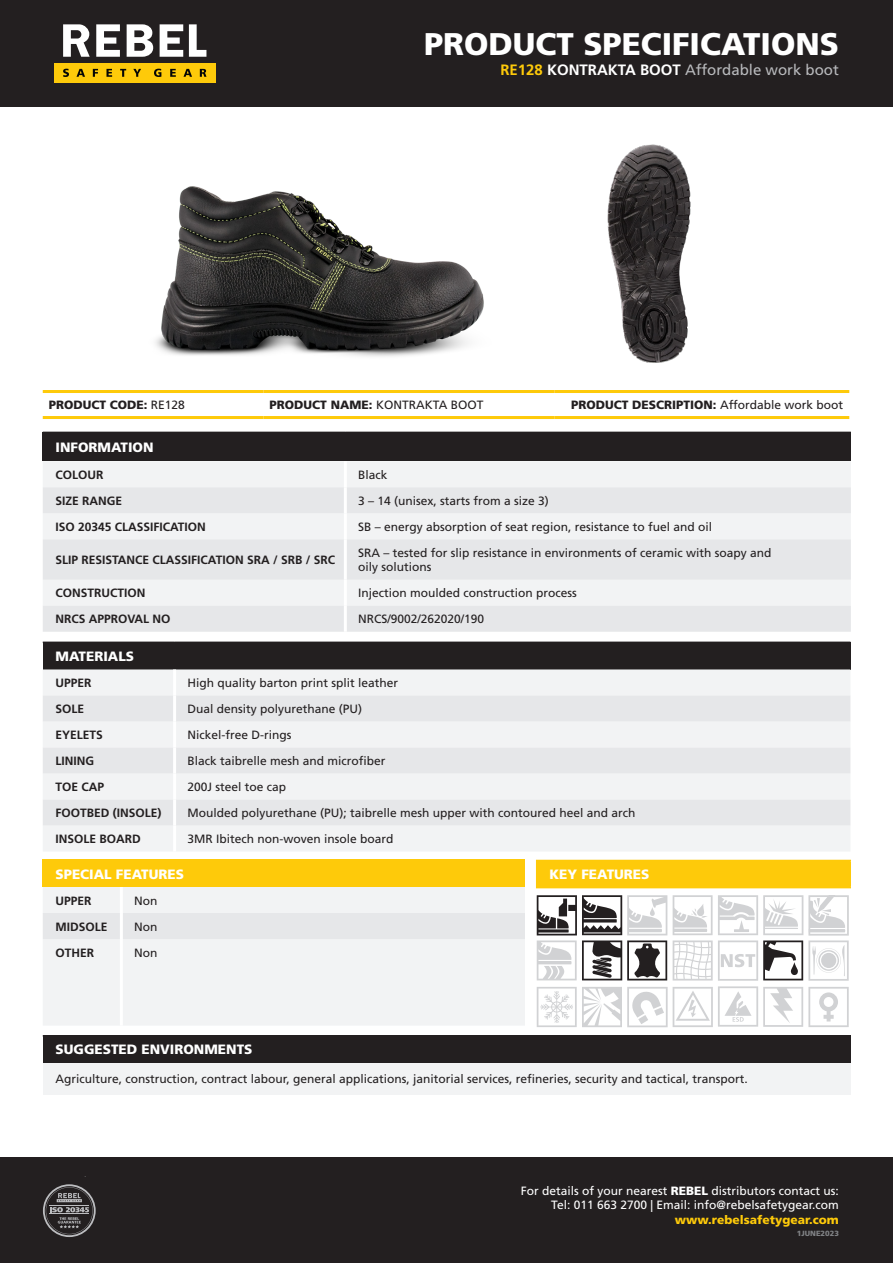
<style>
.page{position:relative;width:893px;height:1263px;background:#fff}
.page>*{position:absolute;margin:0;border:0;box-sizing:border-box;transform-origin:0 0}
.t1{font:900 31.35px "Frutiger LT Std";color:#fff}
.t2{font:15px "Frutiger LT Std";color:#b8b9bc}
.Table_heading{font:900 13.5px "Frutiger LT Std";color:#fff}
.Table_text{font:12px/14.4px "Frutiger LT Std";color:#231f20}
.Table_Heading_2{font:700 12px "Frutiger LT Std";color:#231f20}
.t3{font:12px/14.4px "Frutiger LT Std";color:#fff;text-align:right}
.t4{font:900 12px "Frutiger LT Std";color:#231f20}
.t5{font:900 12px "Frutiger LT Std";color:#feca0a}
.t6{font:900 7.5px "Frutiger LT Std";color:#808285}
.s1{font-weight:700;color:#feca0a}
.s2{font-weight:700;color:#fff}
.s3{font-weight:400}
.s4{font-weight:900}
</style>
<div class="page">
<div style="left:0;top:0;width:893px;height:107px;background:#231f20"></div>
<div style="left:0;top:1157px;width:893px;height:106px;background:#231f20"></div>
<div style="left:54px;top:63px;width:162px;height:20px;background:#feca0a"></div>
<svg style="left:63px;top:24px;width:143px;height:33px"></svg>
<svg style="left:63px;top:69px;width:143px;height:8px"></svg>
<svg style="left:43px;top:1184px;width:53px;height:53px"></svg>
<div style="left:43px;top:432px;width:808px;height:29px;background:#231f20"></div>
<div style="left:43px;top:462px;width:808px;height:25px;background:#f2f3f4"></div>
<svg style="left:43px;top:487px;width:808px;height:145px;fill:#e6e7e9"></svg>
<hr style="left:344px;top:461px;width:3px;height:26px;background:#fff">
<hr style="left:344px;top:487px;width:3px;height:26px;background:#fff">
<hr style="left:344px;top:513px;width:3px;height:26px;background:#fff">
<hr style="left:344px;top:539px;width:3px;height:41px;background:#fff">
<hr style="left:344px;top:580px;width:3px;height:26px;background:#fff">
<hr style="left:344px;top:606px;width:3px;height:26px;background:#fff">
<hr style="left:43px;top:390px;width:221px;height:3px;background:#feca0a">
<hr style="left:264px;top:390px;width:291px;height:3px;background:#feca0a">
<hr style="left:555px;top:390px;width:294px;height:3px;background:#feca0a">
<hr style="left:43px;top:416px;width:221px;height:3px;background:#feca0a">
<hr style="left:264px;top:416px;width:291px;height:3px;background:#feca0a">
<hr style="left:555px;top:416px;width:294px;height:3px;background:#feca0a">
<div style="left:43px;top:860px;width:482px;height:27px;background:#feca0a"></div>
<div style="left:43px;top:887px;width:482px;height:138px;background:#f2f3f4"></div>
<div style="left:43px;top:913px;width:482px;height:26px;background:#e6e7e9"></div>
<hr style="left:43px;top:859px;width:78px;height:2px;background:#feca0a">
<hr style="left:121px;top:859px;width:404px;height:2px;background:#feca0a">
<hr style="left:120px;top:887px;width:3px;height:26px;background:#fff">
<hr style="left:120px;top:913px;width:3px;height:26px;background:#fff">
<hr style="left:120px;top:939px;width:3px;height:86px;background:#fff">
<div style="left:43px;top:1036px;width:808px;height:27px;background:#231f20"></div>
<div style="left:43px;top:1063px;width:808px;height:32px;background:#f2f3f4"></div>
<hr style="left:43px;top:1035px;width:808px;height:1px;background:#231f20">
<div style="left:537px;top:860px;width:313px;height:28px;background:#feca0a"></div>
<hr style="left:536px;top:860px;width:315px;height:1px;background:#feca0a">
<svg style="left:536px;top:861px;width:1px;height:26px"></svg>
<hr style="left:849px;top:861px;width:2px;height:26px;background:#feca0a">
<hr style="left:536px;top:887px;width:315px;height:1px;background:#feca0a">
<div style="left:43px;top:642px;width:807px;height:27px;background:#231f20"></div>
<div style="left:43px;top:669px;width:807px;height:182px;background:#f2f3f4"></div>
<svg style="left:43px;top:695px;width:807px;height:130px;fill:#e6e7e9"></svg>
<hr style="left:173px;top:669px;width:3px;height:26px;background:#fff">
<hr style="left:173px;top:695px;width:3px;height:26px;background:#fff">
<hr style="left:173px;top:721px;width:3px;height:26px;background:#fff">
<hr style="left:173px;top:747px;width:3px;height:26px;background:#fff">
<hr style="left:173px;top:773px;width:3px;height:26px;background:#fff">
<hr style="left:173px;top:799px;width:3px;height:26px;background:#fff">
<hr style="left:173px;top:825px;width:3px;height:26px;background:#fff">
<img style="left:155px;top:186px;width:329px;height:171px">
<img style="left:607px;top:144px;width:84px;height:219px">
<svg style="left:537px;top:895px;width:312px;height:132px"></svg>
<p class="t1" style="left:424px;top:25px;width:416px">PRODUCT SPECIFICATIONS</p>
<p class="t2" style="left:500px;top:61px;width:340px"><span class="s1">RE128</span> <span class="s2">KONTRAKTA BOOT</span> Affordable work boot</p>
<p class="t4" style="left:49px;top:398px;width:138px">PRODUCT CODE: <span class="s3">RE128</span></p>
<p class="Table_text" style="left:270px;top:398px;width:215px"><span class="s4">PRODUCT NAME:</span> KONTRAKTA BOOT</p>
<p class="t4" style="left:571px;top:398px;width:274px">PRODUCT DESCRIPTION: <span class="s3">Affordable work boot</span></p>
<p class="Table_heading" style="left:56px;top:439px;width:100px">INFORMATION</p>
<p class="Table_Heading_2" style="left:56px;top:468px;width:49px">COLOUR</p>
<p class="Table_text" style="left:358px;top:467px;width:31px">Black</p>
<p class="Table_Heading_2" style="left:56px;top:494px;width:68px">SIZE RANGE</p>
<p class="Table_text" style="left:358px;top:493px;width:192px">3 – 14 (unisex, starts from a size 3)</p>
<p class="Table_Heading_2" style="left:56px;top:520px;width:152px">ISO 20345 CLASSIFICATION</p>
<p class="Table_text" style="left:358px;top:519px;width:356px">SB – energy absorption of seat region, resistance to fuel and oil</p>
<p class="Table_Heading_2" style="left:56px;top:553px;width:281px">SLIP RESISTANCE CLASSIFICATION SRA / SRB / SRC</p>
<p class="Table_text" style="left:358px;top:545px;width:415px">SRA – tested for slip resistance in environments of ceramic with soapy and oily solutions</p>
<p class="Table_Heading_2" style="left:56px;top:586px;width:92px">CONSTRUCTION</p>
<p class="Table_text" style="left:358px;top:586px;width:220px">Injection moulded construction process</p>
<p class="Table_Heading_2" style="left:56px;top:612px;width:117px">NRCS APPROVAL NO</p>
<p class="Table_text" style="left:358px;top:612px;width:128px">NRCS/9002/262020/190</p>
<p class="Table_heading" style="left:56px;top:648px;width:80px">MATERIALS</p>
<p class="Table_Heading_2" style="left:56px;top:676px;width:38px">UPPER</p>
<p class="Table_text" style="left:187px;top:676px;width:212px">High quality barton print split leather</p>
<p class="Table_Heading_2" style="left:56px;top:702px;width:30px">SOLE</p>
<p class="Table_text" style="left:187px;top:702px;width:176px">Dual density polyurethane (PU)</p>
<p class="Table_Heading_2" style="left:56px;top:728px;width:49px">EYELETS</p>
<p class="Table_text" style="left:187px;top:728px;width:106px">Nickel-free D-rings</p>
<p class="Table_Heading_2" style="left:56px;top:754px;width:40px">LINING</p>
<p class="Table_text" style="left:187px;top:754px;width:200px">Black taibrelle mesh and microfiber</p>
<p class="Table_Heading_2" style="left:56px;top:780px;width:50px">TOE CAP</p>
<p class="Table_text" style="left:187px;top:780px;width:100px">200J steel toe cap</p>
<p class="Table_Heading_2" style="left:56px;top:806px;width:108px">FOOTBED (INSOLE)</p>
<p class="Table_text" style="left:187px;top:806px;width:450px">Moulded polyurethane (PU); taibrelle mesh upper with contoured heel and arch</p>
<p class="Table_Heading_2" style="left:56px;top:832px;width:87px">INSOLE BOARD</p>
<p class="Table_text" style="left:187px;top:832px;width:208px">3MR Ibitech non-woven insole board</p>
<p class="Table_heading" style="left:56px;top:866px;width:130px">SPECIAL FEATURES</p>
<p class="Table_Heading_2" style="left:56px;top:893px;width:38px">UPPER</p>
<p class="Table_text" style="left:134px;top:893px;width:25px">Non</p>
<p class="Table_Heading_2" style="left:56px;top:919px;width:54px">MIDSOLE</p>
<p class="Table_text" style="left:134px;top:919px;width:25px">Non</p>
<p class="Table_Heading_2" style="left:56px;top:945px;width:40px">OTHER</p>
<p class="Table_text" style="left:134px;top:945px;width:25px">Non</p>
<p class="Table_heading" style="left:549px;top:866px;width:101px">KEY FEATURES</p>
<p class="Table_heading" style="left:56px;top:1041px;width:198px">SUGGESTED ENVIRONMENTS</p>
<p class="Table_text" style="left:56px;top:1072px;width:694px">Agriculture, construction, contract labour, general applications, janitorial services, refineries, security and tactical, transport.</p>
<p class="t3" style="left:521px;top:1184px;width:320px">For details of your nearest <span class="s4">REBEL</span> distributors contact us:<br>Tel: 011 663 2700 | Email: info@rebelsafetygear.com</p>
<p class="t5" style="left:675px;top:1212px;width:166px">www.rebelsafetygear.com</p>
<p class="t6" style="left:797px;top:1228px;width:44px">1JUNE2023</p>
</div>
